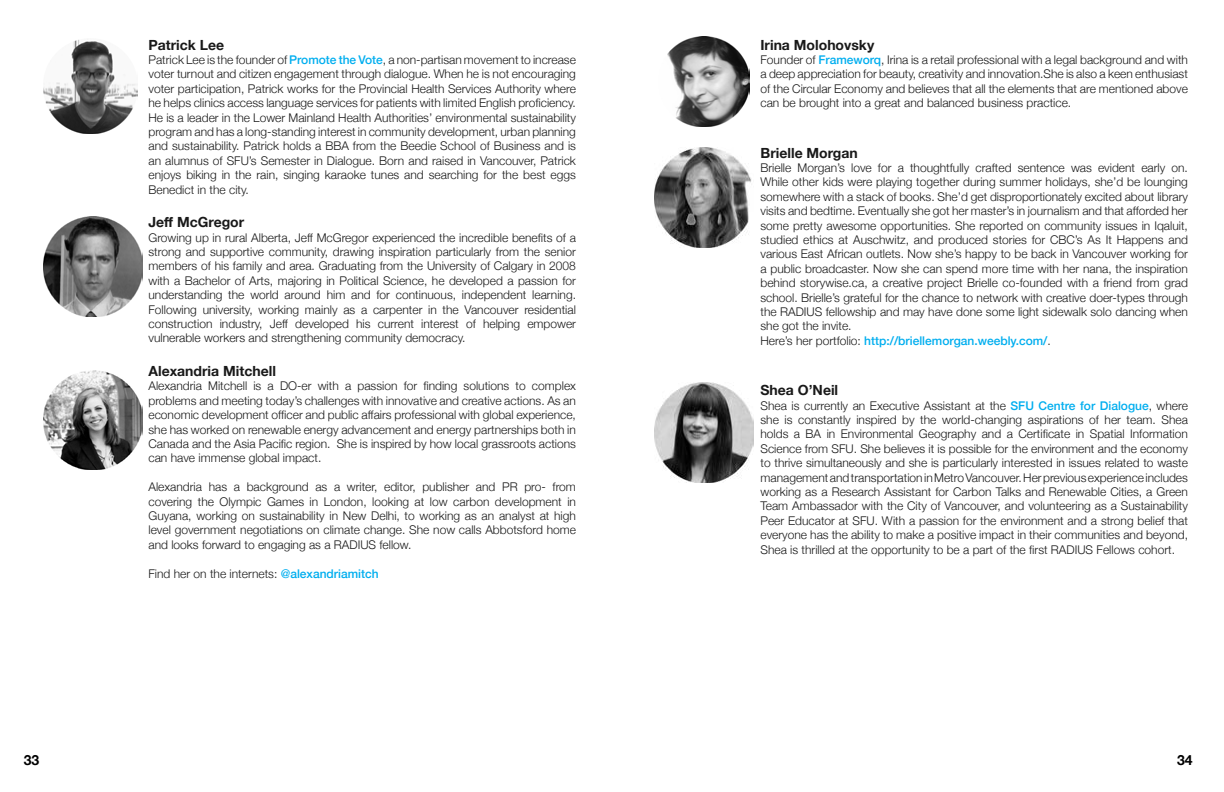
<style>
.page{position:relative;width:1224px;height:792px;background:#fff}
.page>*{position:absolute;margin:0;border:0;box-sizing:border-box;transform-origin:0 0}
.t1{font:700 14px "Helvetica Neue";color:#191919}
.t2{font:700 14px "Helvetica Neue";color:#000}
.t3{font:300 12px/14.4px "Helvetica Neue";color:#191919;text-align:justify}
.s1{font-weight:500;color:#00aeef}
</style>
<div class="page">
<img style="left:43px;top:40px;width:95px;height:93px">
<img style="left:43px;top:217px;width:100px;height:99px">
<img style="left:43px;top:370px;width:100px;height:100px">
<img style="left:667px;top:36px;width:82px;height:91px">
<img style="left:654px;top:148px;width:98px;height:99px">
<img style="left:654px;top:383px;width:100px;height:99px">
<p class="t1" style="left:148px;top:34px;width:77px">Patrick Lee</p>
<p class="t3" style="left:148px;top:52px;width:429px">Patrick Lee is the founder of <span class="s1">Promote the Vote</span>, a non-partisan movement to increase voter turnout and citizen engagement through dialogue. When he is not encouraging voter participation, Patrick works for the Provincial Health Services Authority where he helps clinics access language services for patients with limited English proficiency.<br>He is a leader in the Lower Mainland Health Authorities’ environmental sustainability program and has a long-standing interest in community development, urban planning and sustainability. Patrick holds a BBA from the Beedie School of Business and is an alumnus of SFU’s Semester in Dialogue. Born and raised in Vancouver, Patrick enjoys biking in the rain, singing karaoke tunes and searching for the best eggs Benedict in the city.</p>
<p class="t1" style="left:148px;top:211px;width:97px">Jeff McGregor</p>
<p class="t3" style="left:148px;top:229px;width:429px">Growing up in rural Alberta, Jeff McGregor experienced the incredible benefits of a strong and supportive community, drawing inspiration particularly from the senior members of his family and area. Graduating from the University of Calgary in 2008 with a Bachelor of Arts, majoring in Political Science, he developed a passion for understanding the world around him and for continuous, independent learning.<br>Following university, working mainly as a carpenter in the Vancouver residential construction industry, Jeff developed his current interest of helping empower vulnerable workers and strengthening community democracy.</p>
<p class="t1" style="left:148px;top:360px;width:129px">Alexandria Mitchell</p>
<p class="t3" style="left:148px;top:378px;width:429px">Alexandria Mitchell is a DO-er with a passion for finding solutions to complex problems and meeting today’s challenges with innovative and creative actions. As an economic development officer and public affairs professional with global experience, she has worked on renewable energy advancement and energy partnerships both in Canada and the Asia Pacific region. She is inspired by how local grassroots actions can have immense global impact.</p>
<p class="t3" style="left:148px;top:479px;width:429px">Alexandria has a background as a writer, editor, publisher and PR pro- from covering the Olympic Games in London, looking at low carbon development in Guyana, working on sustainability in New Delhi, to working as an analyst at high level government negotiations on climate change. She now calls Abbotsford home and looks forward to engaging as a RADIUS fellow.</p>
<p class="t3" style="left:148px;top:565px;width:232px">Find her on the internets: <span class="s1">@alexandriamitch</span></p>
<p class="t1" style="left:760px;top:34px;width:115px">Irina Molohovsky</p>
<p class="t3" style="left:760px;top:52px;width:429px">Founder of <span class="s1">Frameworq</span>, Irina is a retail professional with a legal background and with a deep appreciation for beauty, creativity and innovation.She is also a keen enthusiast of the Circular Economy and believes that all the elements that are mentioned above can be brought into a great and balanced business practice.</p>
<p class="t1" style="left:760px;top:142px;width:99px">Brielle Morgan</p>
<p class="t3" style="left:760px;top:160px;width:429px;text-align:left">Brielle Morgan’s love for a thoughtfully crafted sentence was evident early on.<br>While other kids were playing together during summer holidays, she’d be lounging somewhere with a stack of books. She’d get disproportionately excited about library visits and bedtime. Eventually she got her master’s in journalism and that afforded her some pretty awesome opportunities. She reported on community issues in Iqaluit, studied ethics at Auschwitz, and produced stories for CBC’s As It Happens and various East African outlets. Now she’s happy to be back in Vancouver working for a public broadcaster. Now she can spend more time with her nana, the inspiration behind storywise.ca, a creative project Brielle co-founded with a friend from grad school. Brielle’s grateful for the chance to network with creative doer-types through the RADIUS fellowship and may have done some light sidewalk solo dancing when she got the invite.<br>Here’s her portfolio: <span class="s1">http://briellemorgan.weebly.com/</span>.</p>
<p class="t1" style="left:760px;top:379px;width:79px">Shea O’Neil</p>
<p class="t3" style="left:760px;top:397px;width:429px">Shea is currently an Executive Assistant at the <span class="s1">SFU Centre for Dialogue</span>, where she is constantly inspired by the world-changing aspirations of her team. Shea holds a BA in Environmental Geography and a Certificate in Spatial Information Science from SFU. She believes it is possible for the environment and the economy to thrive simultaneously and she is particularly interested in issues related to waste management and transportation in Metro Vancouver. Her previous experience includes working as a Research Assistant for Carbon Talks and Renewable Cities, a Green Team Ambassador with the City of Vancouver, and volunteering as a Sustainability Peer Educator at SFU. With a passion for the environment and a strong belief that everyone has the ability to make a positive impact in their communities and beyond, Shea is thrilled at the opportunity to be a part of the first RADIUS Fellows cohort.</p>
<p class="t2" style="left:24px;top:749px;width:17px">33</p>
<p class="t2" style="left:1177px;top:749px;width:17px">34</p>
</div>
